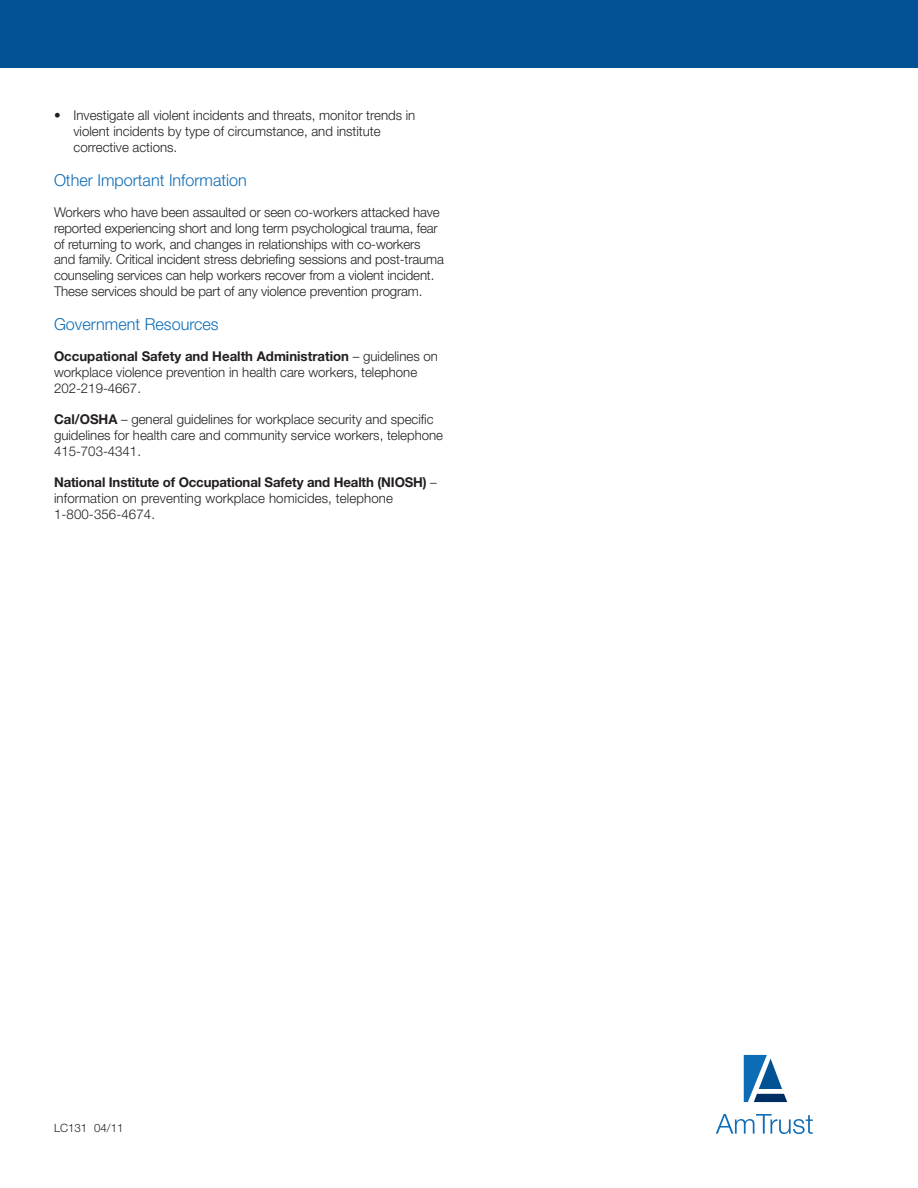
<style>
.page{position:relative;width:918px;height:1188px;background:#fff}
.page>*{position:absolute;margin:0;border:0;box-sizing:border-box;transform-origin:0 0}
.t1{font:300 16.5px "Helvetica Neue";color:#0d6cb6}
.t2{font:300 13.5px/15.8px "Helvetica Neue";color:#231f20}
.t3{font:300 11.55px "Helvetica Neue";color:#231f20}
.t4{font:300 11.4px "Helvetica Neue";color:#231f20}
.s1{font-weight:700}
</style>
<div class="page">
<svg style="left:716px;top:1114px;width:97px;height:20px"></svg>
<svg style="left:744px;top:1055px;width:43px;height:47px"></svg>
<div style="left:0;top:0;width:918px;height:68px;background:#005294"></div>
<p class="t2" style="left:74px;top:107px;width:343px;text-indent:-20px">• Investigate all violent incidents and threats, monitor trends in violent incidents by type of circumstance, and institute corrective actions.</p>
<p class="t1" style="left:54px;top:170px;width:194px">Other Important Information</p>
<p class="t2" style="left:54px;top:204px;width:391px">Workers who have been assaulted or seen co-workers attacked have reported experiencing short and long term psychological trauma, fear of returning to work, and changes in relationships with co-workers and family. Critical incident stress debriefing sessions and post-trauma counseling services can help workers recover from a violent incident.<br>These services should be part of any violence prevention program.</p>
<p class="t1" style="left:54px;top:314px;width:166px">Government Resources</p>
<p class="t2" style="left:54px;top:348px;width:385px"><span class="s1">Occupational Safety and Health Administration</span> – guidelines on workplace violence prevention in health care workers, telephone<br>202-219-4667.</p>
<p class="t2" style="left:54px;top:411px;width:391px"><span class="s1">Cal/OSHA</span> – general guidelines for workplace security and specific guidelines for health care and community service workers, telephone<br>415-703-4341.</p>
<p class="t2" style="left:54px;top:474px;width:384px"><span class="s1">National Institute of Occupational Safety and Health (NIOSH)</span> – information on preventing workplace homicides, telephone<br>1-800-356-4674.</p>
<p class="t4" style="left:54px;top:1121px;width:35px">LC131</p>
<p class="t3" style="left:94px;top:1121px;width:31px">04/11</p>
</div>
